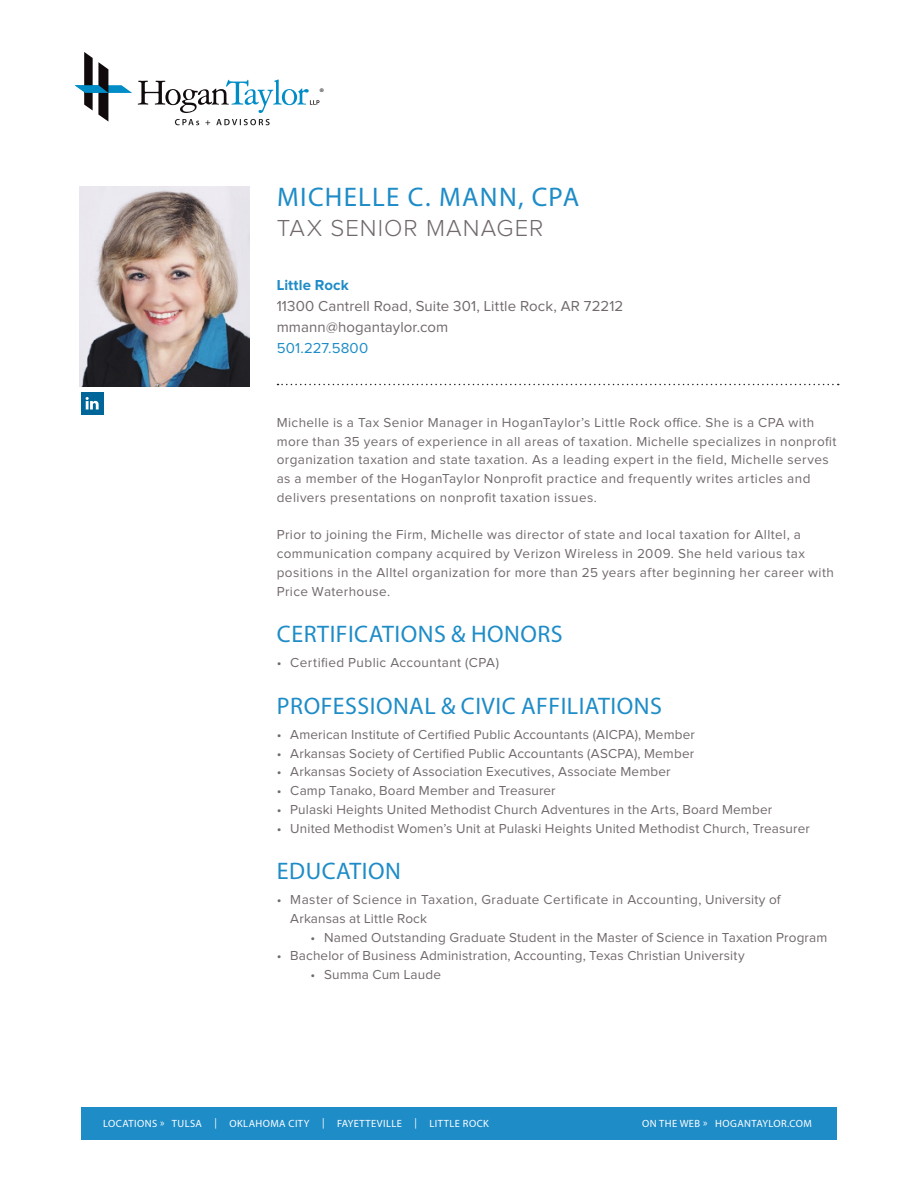
<style>
.page{position:relative;width:918px;height:1188px;background:#fff}
.page>*{position:absolute;margin:0;border:0;box-sizing:border-box;transform-origin:0 0}
.t1{font:27px "Myriad Pro";letter-spacing:.045em;color:#1e8cc7}
.t2{font:24px "Myriad Pro";letter-spacing:.02em;color:#1e8cc7}
.t3{font:300 24px "Proxima Nova";letter-spacing:.045em;color:#71696b}
.t4{font:15px "Proxima Nova";letter-spacing:.01em;color:#71696b}
.t5{font:15px "Proxima Nova";letter-spacing:.005em;color:#1e8cc7}
.t6{font:700 15px "Proxima Nova";letter-spacing:.005em;color:#1e8cc7}
.t7{font:13.5px/18.8px "Proxima Nova";letter-spacing:.025em;color:#71696b}
.t8{font:11.1px "Myriad Pro";color:#231f20}
.t9{font:10.5px "Myriad Pro";letter-spacing:.04em;color:#fff}
</style>
<div class="page">
<img style="left:80px;top:186px;width:170px;height:200px">
<svg style="left:278px;top:384px;width:561px;height:1px"></svg>
<div style="left:81px;top:1107px;width:756px;height:33px;background:#1e8cc7"></div>
<div style="left:81px;top:393px;width:22px;height:22px;background:#069"></div>
<svg style="left:86px;top:397px;width:13px;height:13px"></svg>
<svg style="left:75px;top:52px;width:245px;height:73px"></svg>
<p class="t8" style="left:320px;top:85px;width:6px">®</p>
<p class="t1" style="left:277px;top:181px;width:304px">MICHELLE C. MANN, CPA</p>
<p class="t3" style="left:277px;top:217px;width:268px">TAX SENIOR MANAGER</p>
<p class="t6" style="left:277px;top:278px;width:74px">Little Rock</p>
<p class="t4" style="left:277px;top:299px;width:348px">11300 Cantrell Road, Suite 301, Little Rock, AR 72212</p>
<p class="t4" style="left:277px;top:320px;width:173px">mmann@hogantaylor.com</p>
<p class="t5" style="left:277px;top:341px;width:93px">501.227.5800</p>
<p class="t7" style="left:277px;top:414px;width:561px">Michelle is a Tax Senior Manager in HoganTaylor’s Little Rock office. She is a CPA with more than 35 years of experience in all areas of taxation. Michelle specializes in nonprofit organization taxation and state taxation. As a leading expert in the field, Michelle serves as a member of the HoganTaylor Nonprofit practice and frequently writes articles and delivers presentations on nonprofit taxation issues.</p>
<p class="t7" style="left:277px;top:526px;width:559px">Prior to joining the Firm, Michelle was director of state and local taxation for Alltel, a communication company acquired by Verizon Wireless in 2009. She held various tax positions in the Alltel organization for more than 25 years after beginning her career with Price Waterhouse.</p>
<p class="t2" style="left:277px;top:620px;width:287px">CERTIFICATIONS &amp; HONORS</p>
<p class="t7" style="left:277px;top:654px;width:224px">• Certified Public Accountant (CPA)</p>
<p class="t2" style="left:277px;top:691px;width:386px">PROFESSIONAL &amp; CIVIC AFFILIATIONS</p>
<p class="t7" style="left:277px;top:726px;width:420px">• American Institute of Certified Public Accountants (AICPA), Member</p>
<p class="t7" style="left:277px;top:744px;width:419px">• Arkansas Society of Certified Public Accountants (ASCPA), Member</p>
<p class="t7" style="left:277px;top:763px;width:395px">• Arkansas Society of Association Executives, Associate Member</p>
<p class="t7" style="left:277px;top:782px;width:281px">• Camp Tanako, Board Member and Treasurer</p>
<p class="t7" style="left:277px;top:801px;width:497px">• Pulaski Heights United Methodist Church Adventures in the Arts, Board Member</p>
<p class="t7" style="left:277px;top:819px;width:535px">• United Methodist Women’s Unit at Pulaski Heights United Methodist Church, Treasurer</p>
<p class="t2" style="left:277px;top:856px;width:126px">EDUCATION</p>
<p class="t7" style="left:290px;top:891px;width:492px;text-indent:-14px">• Master of Science in Taxation, Graduate Certificate in Accounting, University of<br>Arkansas at Little Rock</p>
<p class="t7" style="left:310px;top:928px;width:518px">• Named Outstanding Graduate Student in the Master of Science in Taxation Program</p>
<p class="t7" style="left:277px;top:947px;width:469px">• Bachelor of Business Administration, Accounting, Texas Christian University</p>
<p class="t7" style="left:310px;top:966px;width:132px">• Summa Cum Laude</p>
<p class="t9" style="left:103px;top:1117px;width:387px">LOCATIONS » TULSA | OKLAHOMA CITY | FAYETTEVILLE | LITTLE ROCK</p>
<p class="t9" style="left:642px;top:1117px;width:171px">ON THE WEB » HOGANTAYLOR.COM</p>
</div>
